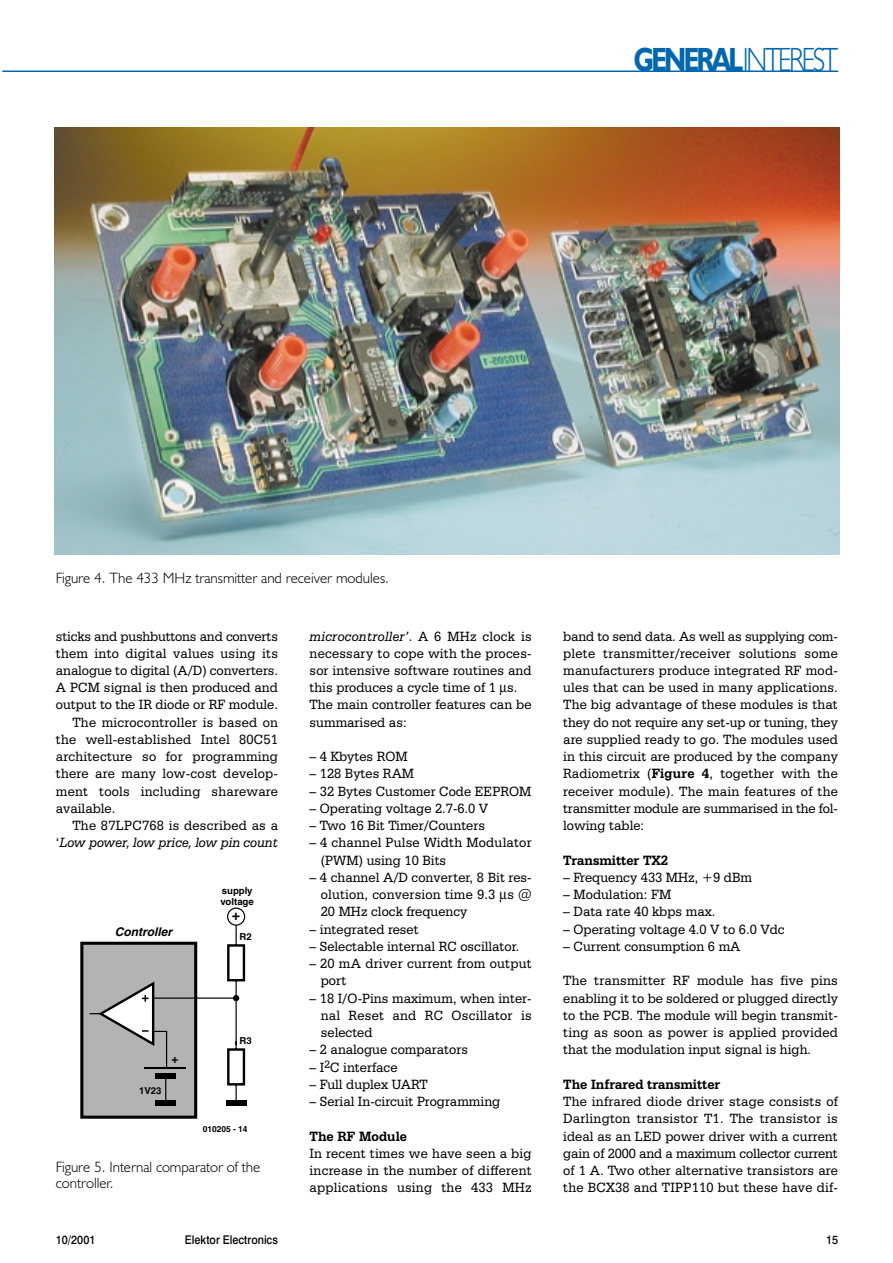
<style>
.page{position:relative;width:893px;height:1263px;background:#fff}
.page>*{position:absolute;margin:0;border:0;box-sizing:border-box;transform-origin:0 0}
.t1{font:300 33.75px "Humanist 521 BT";letter-spacing:-.09em;color:#0067af;scale:.8 1}
.t2{font:300 15px/16.5px "Humanist 521 BT";color:#000}
.t3{font:700 14.4px "Helvetica";color:#000}
.t4{font:14.25px/17.2px "Serifa BT";color:#000;text-align:justify;scale:.95 1}
.t5{font:700 14.25px "Serifa BT";color:#000;scale:.95 1}
.t6{font:italic 14.25px "Serifa BT";letter-spacing:-.005em;color:#000;scale:.95 1}
.t7{font:500 12px "Swiss 721 BT";color:#000;scale:.9 1}
.t8{font:italic 700 12px "Helvetica";color:#000}
.t9{font:700 12px "Helvetica";color:#000}
.t10{font:700 9.6px/10.8px "Helvetica";color:#000}
.t11{font:700 8.4px "Helvetica";color:#000}
.s1{font-weight:700}
.s2{font-style:normal}
.s3{font-style:italic}
</style>
<div class="page">
<hr style="left:2px;top:70px;width:836px;height:2px;background:#0067af">
<img style="left:54px;top:128px;width:785px;height:426px">
<div style="left:80px;top:942px;width:117px;height:177px;background:#b3b3b3;border:3px solid #000"></div>
<div style="left:155px;top:1100px;width:21px;height:6px;background:#000"></div>
<div style="left:226px;top:1100px;width:20px;height:6px;background:#000"></div>
<svg style="left:88px;top:907px;width:158px;height:197px"></svg>
<h1 class="t1" style="left:634px;top:47px;width:257px"><span class="s1">GENERAL</span>INTEREST</h1>
<p class="t2" style="left:56px;top:571px;width:334px">Figure 4. The 433 MHz transmitter and receiver modules.</p>
<p class="t4" style="left:56px;top:628px;width:235px">sticks and pushbuttons and converts</p>
<p class="t4" style="left:56px;top:646px;width:235px">them into digital values using its</p>
<p class="t4" style="left:56px;top:663px;width:235px">analogue to digital (A/D) converters.</p>
<p class="t4" style="left:56px;top:680px;width:235px">A PCM signal is then produced and</p>
<p class="t4" style="left:56px;top:697px;width:235px">output to the IR diode or RF module.</p>
<p class="t4" style="left:72px;top:715px;width:218px">The microcontroller is based on</p>
<p class="t4" style="left:56px;top:732px;width:235px">the well-established Intel 80C51</p>
<p class="t4" style="left:56px;top:749px;width:235px">architecture so for programming</p>
<p class="t4" style="left:56px;top:766px;width:235px">there are many low-cost develop-</p>
<p class="t4" style="left:56px;top:784px;width:235px">ment tools including shareware</p>
<p class="t4" style="left:56px;top:801px;width:64px">available.</p>
<p class="t4" style="left:72px;top:818px;width:218px">The 87LPC768 is described as a</p>
<p class="t6" style="left:56px;top:837px;width:235px"><span class="s2">‘</span>Low power, low price, low pin count</p>
<p class="t10" style="left:220px;top:886px;width:35px">supply voltage</p>
<p class="t8" style="left:115px;top:927px;width:61px">Controller</p>
<p class="t3" style="left:232px;top:910px;width:10px">+</p>
<p class="t10" style="left:240px;top:932px;width:14px">R2</p>
<p class="t10" style="left:139px;top:1086px;width:24px">1V23</p>
<p class="t9" style="left:171px;top:1054px;width:9px">+</p>
<p class="t10" style="left:240px;top:1037px;width:14px">R3</p>
<p class="t11" style="left:203px;top:1126px;width:46px">010205 - 14</p>
<p class="t2" style="left:56px;top:1160px;width:206px">Figure 5. Internal comparator of the controller.</p>
<p class="t4" style="left:309px;top:628px;width:235px;text-align:left"><span class="s3">microcontroller’</span>. A 6 MHz clock is necessary to cope with the proces&shy;sor intensive software routines and this produces a cycle time of 1 s.<br>The main controller features can be summarised as:</p>
<p class="t4" style="left:309px;top:749px;width:105px">– 4 Kbytes ROM</p>
<p class="t4" style="left:309px;top:766px;width:111px">– 128 Bytes RAM</p>
<p class="t4" style="left:309px;top:784px;width:235px">– 32 Bytes Customer Code EEPROM</p>
<p class="t4" style="left:309px;top:801px;width:190px">– Operating voltage 2.7-6.0 V</p>
<p class="t4" style="left:309px;top:818px;width:186px">– Two 16 Bit Timer/Counters</p>
<p class="t4" style="left:321px;top:835px;width:223px;text-indent:-11px">– 4 channel Pulse Width Modulator (PWM) using 10 Bits</p>
<p class="t4" style="left:321px;top:870px;width:223px;text-indent:-11px">– 4 channel A/D converter, 8 Bit res&shy;olution, conversion time 9.3 s @ 20 MHz clock frequency</p>
<p class="t4" style="left:309px;top:922px;width:116px">– integrated reset</p>
<p class="t4" style="left:309px;top:939px;width:222px">– Selectable internal RC oscillator.</p>
<p class="t4" style="left:321px;top:956px;width:223px;text-indent:-11px">– 20 mA driver current from output port</p>
<p class="t4" style="left:321px;top:991px;width:223px;text-indent:-11px">– 18 I/O-Pins maximum, when inter&shy;nal Reset and RC Oscillator is selected</p>
<p class="t4" style="left:309px;top:1042px;width:168px">– 2 analogue comparators</p>
<p class="t4" style="left:309px;top:1060px;width:94px">– I<sup>2</sup>C interface</p>
<p class="t4" style="left:309px;top:1077px;width:126px">– Full duplex UART</p>
<p class="t4" style="left:309px;top:1094px;width:202px">– Serial In-circuit Programming</p>
<p class="t5" style="left:309px;top:1131px;width:104px">The RF Module</p>
<p class="t4" style="left:309px;top:1146px;width:235px">In recent times we have seen a big increase in the number of different applications using the 433 MHz</p>
<p class="t4" style="left:563px;top:628px;width:290px">band to send data. As well as supplying com&shy;plete transmitter/receiver solutions some manufacturers produce integrated RF mod&shy;ules that can be used in many applications.<br>The big advantage of these modules is that they do not require any set-up or tuning, they are supplied ready to go. The modules used in this circuit are produced by the company Radiometrix (<span class="s1">Figure 4</span>, together with the receiver module). The main features of the transmitter module are summarised in the fol&shy;lowing table:</p>
<p class="t5" style="left:563px;top:855px;width:112px">Transmitter TX2</p>
<p class="t4" style="left:563px;top:870px;width:200px">– Frequency 433 MHz, +9 dBm</p>
<p class="t4" style="left:563px;top:887px;width:115px">– Modulation: FM</p>
<p class="t4" style="left:563px;top:904px;width:162px">– Data rate 40 kbps max.</p>
<p class="t4" style="left:563px;top:922px;width:235px">– Operating voltage 4.0 V to 6.0 Vdc</p>
<p class="t4" style="left:563px;top:939px;width:188px">– Current consumption 6 mA</p>
<p class="t4" style="left:563px;top:973px;width:290px">The transmitter RF module has five pins enabling it to be soldered or plugged directly to the PCB. The module will begin transmit&shy;ting as soon as power is applied provided that the modulation input signal is high.</p>
<p class="t5" style="left:563px;top:1079px;width:167px">The Infrared transmitter</p>
<p class="t4" style="left:563px;top:1094px;width:290px">The infrared diode driver stage consists of Darlington transistor T1. The transistor is ideal as an LED power driver with a current gain of 2000 and a maximum collector current of 1 A. Two other alternative transistors are the BCX38 and TIPP110 but these have dif-</p>
<p class="t7" style="left:56px;top:1236px;width:45px">10/2001</p>
<p class="t7" style="left:185px;top:1236px;width:105px">Elektor Electronics</p>
<p class="t7" style="left:826px;top:1236px;width:15px">15</p>
</div>
